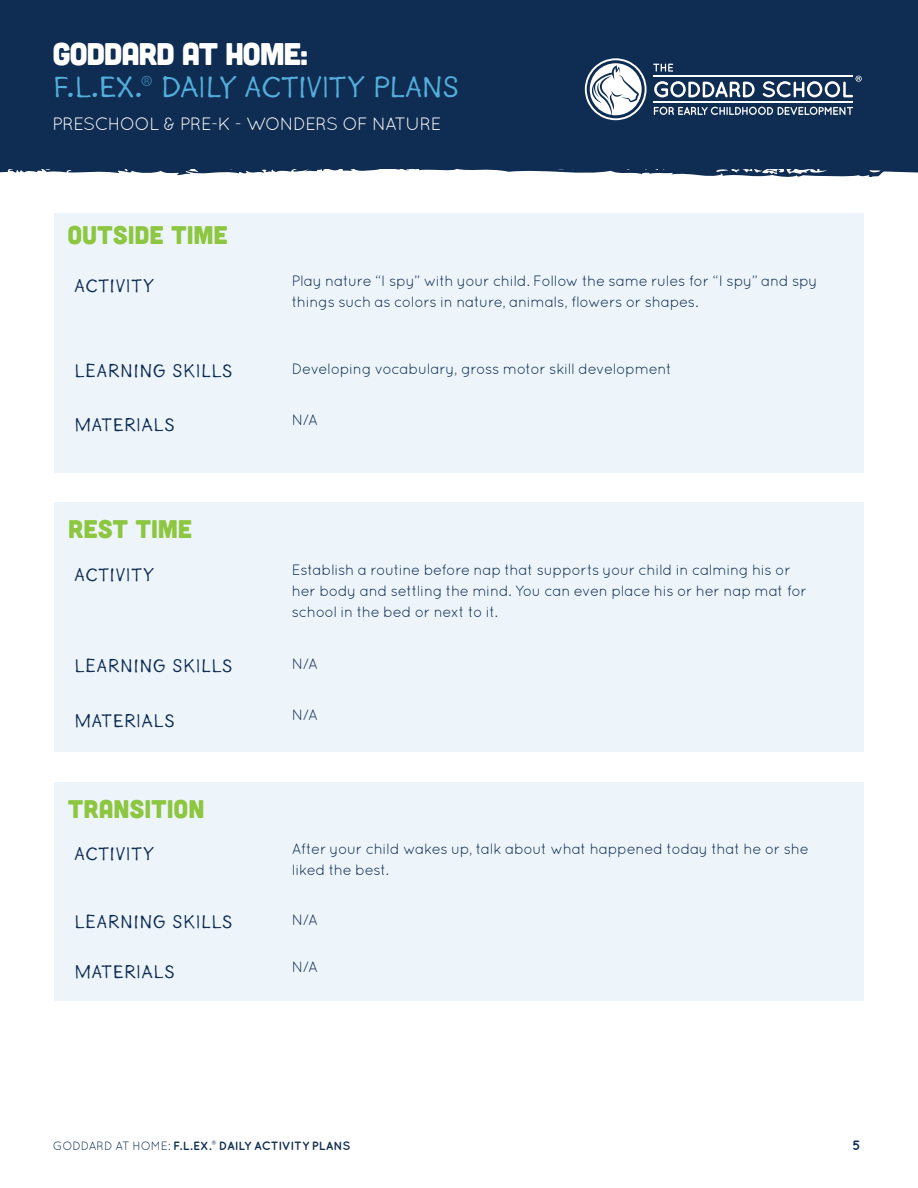
<style>
.page{position:relative;width:918px;height:1188px;background:#fff}
.page>*{position:absolute;margin:0;border:0;box-sizing:border-box;transform-origin:0 0}
.t1{font:31.35px "Goodlife Sans";letter-spacing:-.045em;color:#54aedb}
.t2{font:31.35px "Cubano";letter-spacing:-.045em;color:#fff}
.t3{font:25.5px "Cubano";letter-spacing:.005em;color:#8dc640}
.t4{font:19.5px "Goodlife Sans";color:#0f2d52}
.t5{font:17.85px "Quicksand";letter-spacing:-.035em;color:#fff}
.t6{font:15px/21px "Quicksand";letter-spacing:-.025em;color:#0f2d52}
.t7{font:700 13.5px "Quicksand";color:#0f2d52}
.t8{font:700 12px "Quicksand";letter-spacing:-.005em;color:#0f2d52}
.s1{font-family:"Quicksand";font-size:28.35px}
.s2{font-weight:400}
</style>
<div class="page">
<div style="left:0;top:0;width:918px;height:168px;background:#0f2d52"></div>
<svg style="left:0;top:168px;width:918px;height:10px"></svg>
<svg style="left:654px;top:107px;width:199px;height:8px"></svg>
<svg style="left:653px;top:64px;width:20px;height:8px"></svg>
<svg style="left:654px;top:81px;width:101px;height:16px"></svg>
<hr style="left:653px;top:75px;width:200px;height:2px;background:#fff">
<hr style="left:653px;top:101px;width:200px;height:2px;background:#fff">
<svg style="left:585px;top:58px;width:62px;height:62px"></svg>
<svg style="left:763px;top:76px;width:99px;height:21px"></svg>
<div style="left:54px;top:213px;width:810px;height:259px;background:#edf5fb"></div>
<div style="left:54px;top:502px;width:810px;height:250px;background:#edf5fb"></div>
<div style="left:54px;top:782px;width:810px;height:218px;background:#edf5fb"></div>
<h1 class="t2" style="left:52px;top:34px;width:257px">GODDARD AT HOME:</h1>
<h1 class="t1" style="left:52px;top:70px;width:409px">F.L.EX.<span class="s1">®</span> DAILY ACTIVITY PLANS</h1>
<p class="t5" style="left:52px;top:114px;width:391px">PRESCHOOL &amp; PRE-K - WONDERS OF NATURE</p>
<h2 class="t3" style="left:68px;top:218px;width:162px">OUTSIDE TIME</h2>
<h3 class="t4" style="left:74px;top:275px;width:82px">ACTIVITY</h3>
<p class="t6" style="left:292px;top:270px;width:527px">Play nature “I spy” with your child. Follow the same rules for “I spy” and spy things such as colors in nature, animals, flowers or shapes.</p>
<h3 class="t4" style="left:74px;top:360px;width:160px">LEARNING SKILLS</h3>
<p class="t6" style="left:292px;top:358px;width:382px">Developing vocabulary, gross motor skill development</p>
<h3 class="t4" style="left:74px;top:414px;width:102px">MATERIALS</h3>
<p class="t6" style="left:292px;top:409px;width:27px">N/A</p>
<h2 class="t3" style="left:68px;top:512px;width:126px">REST TIME</h2>
<h3 class="t4" style="left:74px;top:564px;width:82px">ACTIVITY</h3>
<p class="t6" style="left:292px;top:559px;width:517px">Establish a routine before nap that supports your child in calming his or her body and settling the mind. You can even place his or her nap mat for school in the bed or next to it.</p>
<h3 class="t4" style="left:74px;top:655px;width:160px">LEARNING SKILLS</h3>
<p class="t6" style="left:292px;top:653px;width:27px">N/A</p>
<h3 class="t4" style="left:74px;top:710px;width:102px">MATERIALS</h3>
<p class="t6" style="left:292px;top:705px;width:27px">N/A</p>
<h2 class="t3" style="left:68px;top:793px;width:138px">TRANSITION</h2>
<h3 class="t4" style="left:74px;top:843px;width:82px">ACTIVITY</h3>
<p class="t6" style="left:292px;top:838px;width:519px">After your child wakes up, talk about what happened today that he or she liked the best.</p>
<h3 class="t4" style="left:74px;top:911px;width:160px">LEARNING SKILLS</h3>
<p class="t6" style="left:292px;top:909px;width:27px">N/A</p>
<h3 class="t4" style="left:74px;top:961px;width:102px">MATERIALS</h3>
<p class="t6" style="left:292px;top:956px;width:27px">N/A</p>
<p class="t8" style="left:53px;top:1139px;width:299px"><span class="s2">GODDARD AT HOME:</span> F.L.EX.® DAILY ACTIVITY PLANS</p>
<p class="t7" style="left:852px;top:1137px;width:10px">5</p>
</div>
